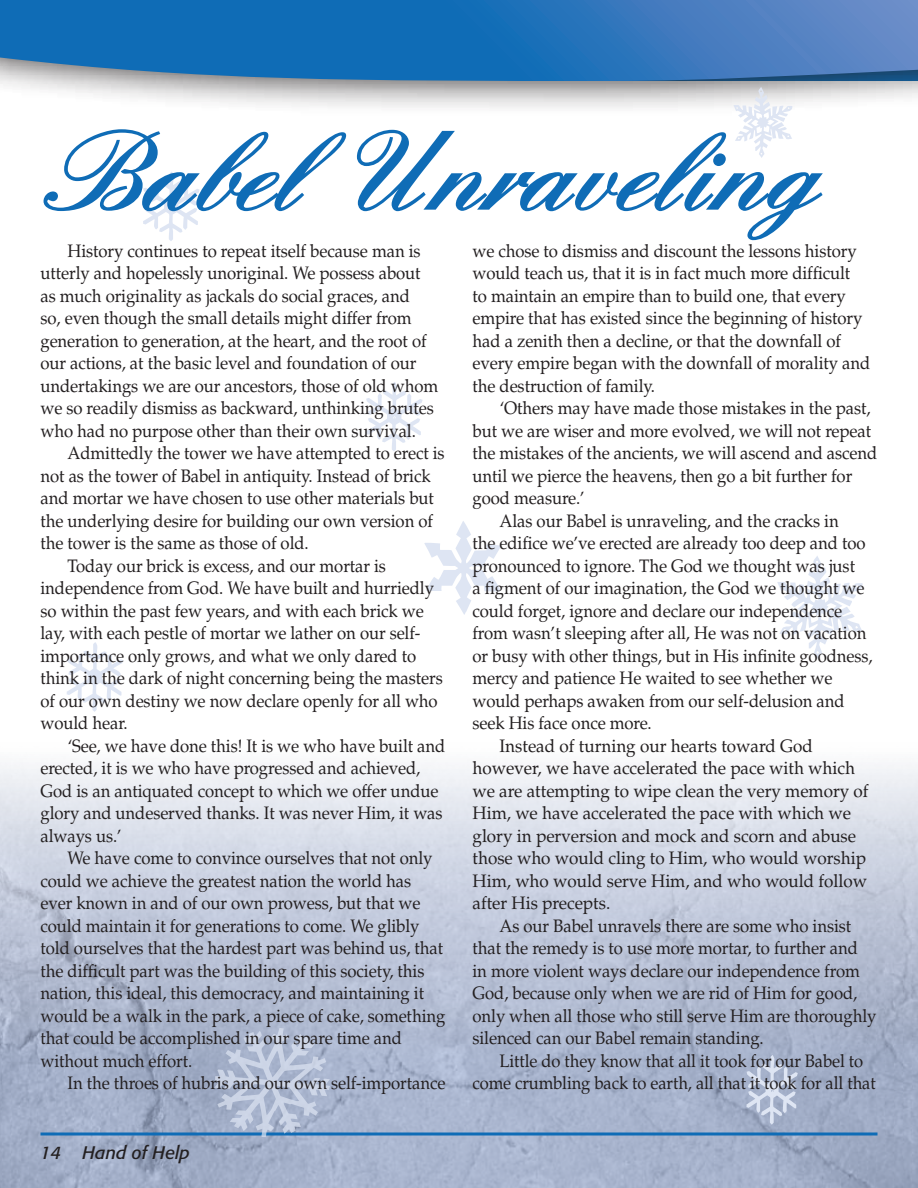
<style>
.page{position:relative;width:918px;height:1188px;background:#fff}
.page>*{position:absolute;margin:0;border:0;box-sizing:border-box;transform-origin:0 0}
.t1{font:111px "Quadrille Script Black SSK Bold";color:#0f6cb6}
.t2{font:18px/22.5px "Palatino";letter-spacing:-.005em;color:#231f20;scale:.93 1}
.t3{font:18px "Palatino";letter-spacing:-.005em;color:#231f20;scale:.95 1}
.t4{font:18px "Palatino";letter-spacing:-.005em;color:#231f20;scale:.92 1}
.t5{font:italic 18px "Formata";color:#231f20}
</style>
<div class="page">
<img style="left:0;top:762px;width:918px;height:426px">
<div style="left:0;top:0;width:918px;height:120px;background:#231f20;opacity:.8"></div>
<svg style="left:0;top:0;width:918px;height:81px"></svg>
<svg style="left:40px;top:1132px;width:838px;height:4px"></svg>
<svg style="left:424px;top:521px;width:77px;height:94px"></svg>
<svg style="left:733px;top:87px;width:59px;height:71px"></svg>
<svg style="left:143px;top:172px;width:57px;height:69px"></svg>
<svg style="left:366px;top:382px;width:57px;height:69px"></svg>
<svg style="left:746px;top:1055px;width:52px;height:70px"></svg>
<svg style="left:67px;top:642px;width:56px;height:70px"></svg>
<svg style="left:214px;top:1028px;width:116px;height:109px"></svg>
<svg style="left:777px;top:556px;width:86px;height:102px"></svg>
<h1 class="t1" style="left:40px;top:106px;width:777px">Babel Unraveling</h1>
<p class="t2" style="left:40px;top:240px;width:429px;text-indent:27px">History continues to repeat itself because man is utterly and hopelessly unoriginal. We possess about as much originality as jackals do social graces, and<br>so, even though the small details might differ from generation to generation, at the heart, and the root of our actions, at the basic level and foundation of our undertakings we are our ancestors, those of old whom we so readily dismiss as backward, unthinking brutes who had no purpose other than their own survival.</p>
<p class="t2" style="left:68px;top:442px;width:407px">Admittedly the tower we have attempted to erect is</p>
<p class="t2" style="left:40px;top:465px;width:421px">not as the tower of Babel in antiquity. Instead of brick</p>
<p class="t2" style="left:40px;top:487px;width:425px">and mortar we have chosen to use other materials but</p>
<p class="t2" style="left:40px;top:510px;width:424px">the underlying desire for building our own version of</p>
<p class="t2" style="left:40px;top:532px;width:290px">the tower is the same as those of old.</p>
<p class="t2" style="left:68px;top:555px;width:344px">Today our brick is excess, and our mortar is</p>
<p class="t2" style="left:40px;top:577px;width:425px">independence from God. We have built and hurriedly</p>
<p class="t2" style="left:40px;top:600px;width:414px">so within the past few years, and with each brick we</p>
<p class="t2" style="left:40px;top:622px;width:410px">lay, with each pestle of mortar we lather on our self-</p>
<p class="t2" style="left:40px;top:645px;width:406px">importance only grows, and what we only dared to</p>
<p class="t2" style="left:40px;top:667px;width:434px">think in the dark of night concerning being the masters</p>
<p class="t2" style="left:40px;top:690px;width:429px">of our own destiny we now declare openly for all who</p>
<p class="t2" style="left:40px;top:712px;width:95px">would hear.</p>
<p class="t2" style="left:68px;top:735px;width:408px">‘See, we have done this! It is we who have built and</p>
<p class="t2" style="left:40px;top:757px;width:410px">erected, it is we who have progressed and achieved,</p>
<p class="t2" style="left:40px;top:780px;width:429px">God is an antiquated concept to which we offer undue</p>
<p class="t2" style="left:40px;top:802px;width:434px">glory and undeserved thanks. It was never Him, it was</p>
<p class="t2" style="left:40px;top:825px;width:89px">always us.’</p>
<p class="t2" style="left:68px;top:847px;width:394px">We have come to convince ourselves that not only</p>
<p class="t2" style="left:40px;top:870px;width:400px">could we achieve the greatest nation the world has</p>
<p class="t2" style="left:40px;top:892px;width:410px">ever known in and of our own prowess, but that we</p>
<p class="t2" style="left:40px;top:915px;width:409px">could maintain it for generations to come. We glibly</p>
<p class="t2" style="left:40px;top:937px;width:435px">told ourselves that the hardest part was behind us, that</p>
<p class="t2" style="left:40px;top:960px;width:414px">the difficult part was the building of this society, this</p>
<p class="t2" style="left:40px;top:982px;width:414px">nation, this ideal, this democracy, and maintaining it</p>
<p class="t2" style="left:40px;top:1005px;width:437px">would be a walk in the park, a piece of cake, something</p>
<p class="t2" style="left:40px;top:1027px;width:390px">that could be accomplished in our spare time and</p>
<p class="t2" style="left:40px;top:1050px;width:165px">without much effort.</p>
<p class="t2" style="left:68px;top:1072px;width:408px">In the throes of hubris and our own self-importance</p>
<p class="t5" style="left:40px;top:1142px;width:151px">14 Hand of Help</p>
<p class="t2" style="left:473px;top:240px;width:429px">we chose to dismiss and discount the lessons history would teach us, that it is in fact much more difficult<br>to maintain an empire than to build one, that every empire that has existed since the beginning of history had a zenith then a decline, or that the downfall of every empire began with the downfall of morality and the destruction of family.</p>
<p class="t2" style="left:500px;top:397px;width:401px">‘Others may have made those mistakes in the past,</p>
<p class="t2" style="left:473px;top:420px;width:430px">but we are wiser and more evolved, we will not repeat</p>
<p class="t2" style="left:473px;top:442px;width:437px">the mistakes of the ancients, we will ascend and ascend</p>
<p class="t2" style="left:473px;top:465px;width:410px">until we pierce the heavens, then go a bit further for</p>
<p class="t2" style="left:473px;top:487px;width:122px">good measure.’</p>
<p class="t2" style="left:500px;top:510px;width:366px">Alas our Babel is unraveling, and the cracks in</p>
<p class="t2" style="left:473px;top:532px;width:424px">the edifice we’ve erected are already too deep and too</p>
<p class="t2" style="left:473px;top:555px;width:413px">pronounced to ignore. The God we thought was just</p>
<p class="t2" style="left:473px;top:577px;width:423px">a figment of our imagination, the God we thought we</p>
<p class="t2" style="left:473px;top:600px;width:399px">could forget, ignore and declare our independence</p>
<p class="t2" style="left:473px;top:622px;width:425px">from wasn’t sleeping after all, He was not on vacation</p>
<p class="t2" style="left:473px;top:645px;width:432px">or busy with other things, but in His infinite goodness,</p>
<p class="t2" style="left:473px;top:667px;width:389px">mercy and patience He waited to see whether we</p>
<p class="t2" style="left:473px;top:690px;width:402px">would perhaps awaken from our self-delusion and</p>
<p class="t2" style="left:473px;top:712px;width:194px">seek His face once more.</p>
<p class="t3" style="left:500px;top:735px;width:332px">Instead of turning our hearts toward God</p>
<p class="t3" style="left:472px;top:758px;width:404px">however, we have accelerated the pace with which</p>
<p class="t3" style="left:472px;top:780px;width:418px">we are attempting to wipe clean the very memory of</p>
<p class="t3" style="left:472px;top:803px;width:400px">Him, we have accelerated the pace with which we</p>
<p class="t3" style="left:472px;top:825px;width:405px">glory in perversion and mock and scorn and abuse</p>
<p class="t3" style="left:472px;top:848px;width:416px">those who would cling to Him, who would worship</p>
<p class="t3" style="left:472px;top:870px;width:417px">Him, who would serve Him, and who would follow</p>
<p class="t3" style="left:472px;top:893px;width:147px">after His precepts.</p>
<p class="t2" style="left:500px;top:915px;width:380px">As our Babel unravels there are some who insist</p>
<p class="t2" style="left:472px;top:937px;width:416px">that the remedy is to use more mortar, to further and</p>
<p class="t2" style="left:472px;top:960px;width:418px">in more violent ways declare our independence from</p>
<p class="t2" style="left:472px;top:982px;width:415px">God, because only when we are rid of Him for good,</p>
<p class="t2" style="left:472px;top:1005px;width:436px">only when all those who still serve Him are thoroughly</p>
<p class="t2" style="left:472px;top:1027px;width:315px">silenced can our Babel remain standing.</p>
<p class="t4" style="left:500px;top:1050px;width:397px">Little do they know that all it took for our Babel to</p>
<p class="t4" style="left:473px;top:1073px;width:440px">come crumbling back to earth, all that it took for all that</p>
</div>
